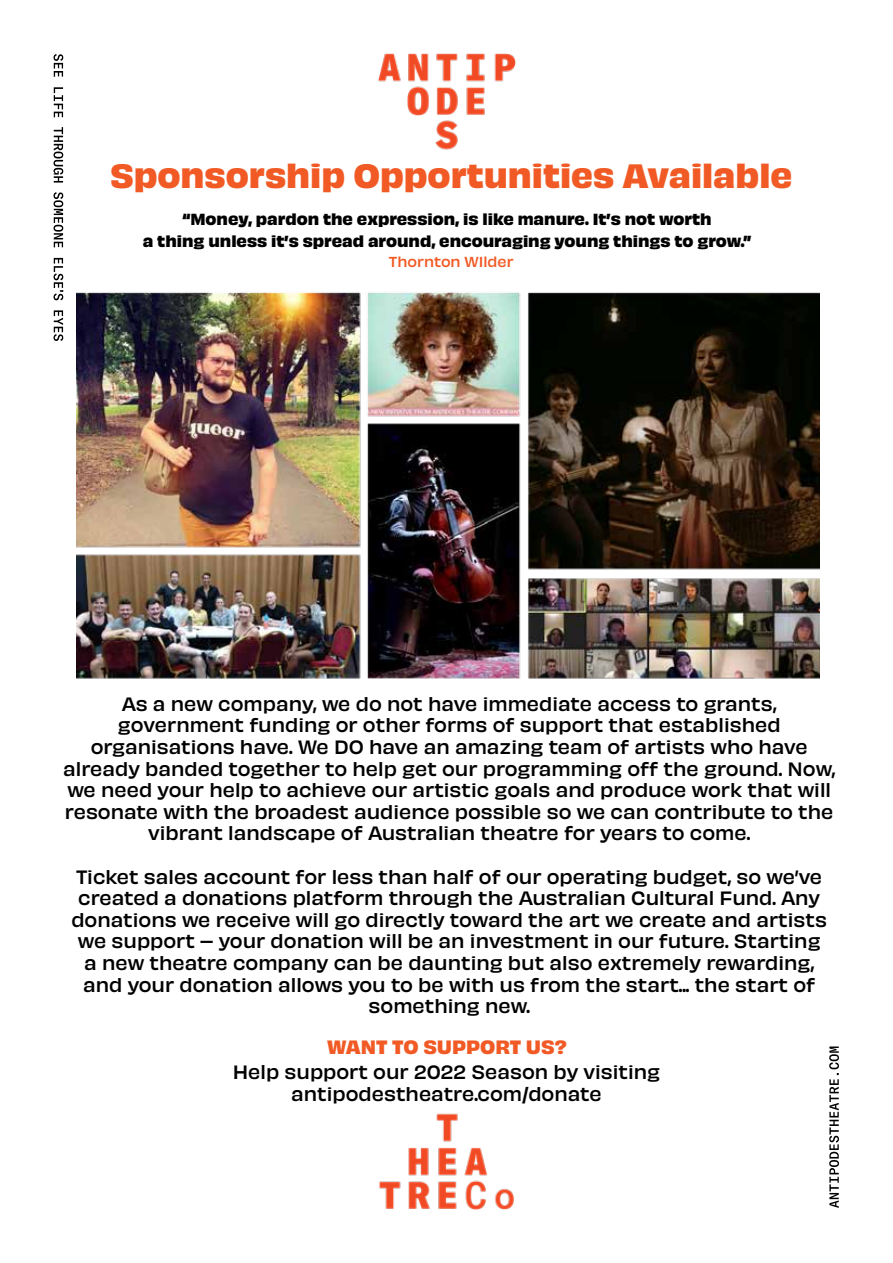
<style>
.page{position:relative;width:893px;height:1263px;background:#fff}
.page>*{position:absolute;margin:0;border:0;box-sizing:border-box;transform-origin:0 0}
.t1{font:700 31.5px "Obviously";color:#f15a25}
.t2{font:500 18px/21.6px "Obviously";color:#000;text-align:center}
.t3{font:700 18px "Obviously";color:#f15a25}
.t4{font:700 15px/21.6px "Obviously";color:#000;text-align:center}
.t5{font:500 13.5px "Obviously";color:#f15a25}
</style>
<div class="page">
<img style="left:378px;top:53px;width:138px;height:97px">
<img style="left:379px;top:1113px;width:135px;height:97px">
<img style="left:77px;top:292px;width:743px;height:387px">
<svg style="left:829px;top:1046px;width:10px;height:162px"></svg>
<svg style="left:54px;top:54px;width:9px;height:287px"></svg>
<h1 class="t1" style="left:110px;top:151px;width:684px">Sponsorship Opportunities Available</h1>
<p class="t4" style="left:143px;top:207px;width:610px">“Money, pardon the expression, is like manure. It’s not worth<br>a thing unless it’s spread around, encouraging young things to grow.”</p>
<p class="t5" style="left:389px;top:252px;width:126px">Thornton WIlder</p>
<p class="t2" style="left:63px;top:691px;width:773px">As a new company, we do not have immediate access to grants, government funding or other forms of support that established organisations have. We DO have an amazing team of artists who have already banded together to help get our programming off the ground. Now, we need your help to achieve our artistic goals and produce work that will resonate with the broadest audience possible so we can contribute to the vibrant landscape of Australian theatre for years to come.</p>
<p class="t2" style="left:71px;top:864px;width:757px">Ticket sales account for less than half of our operating budget, so we’ve created a donations platform through the Australian Cultural Fund. Any donations we receive will go directly toward the art we create and artists we support – your donation will be an investment in our future. Starting a new theatre company can be daunting but also extremely rewarding, and your donation allows you to be with us from the start... the start of something new.</p>
<p class="t3" style="left:327px;top:1033px;width:241px">WANT TO SUPPORT US?</p>
<p class="t2" style="left:233px;top:1060px;width:429px">Help support our 2022 Season by visiting antipodestheatre.com/donate</p>
</div>
